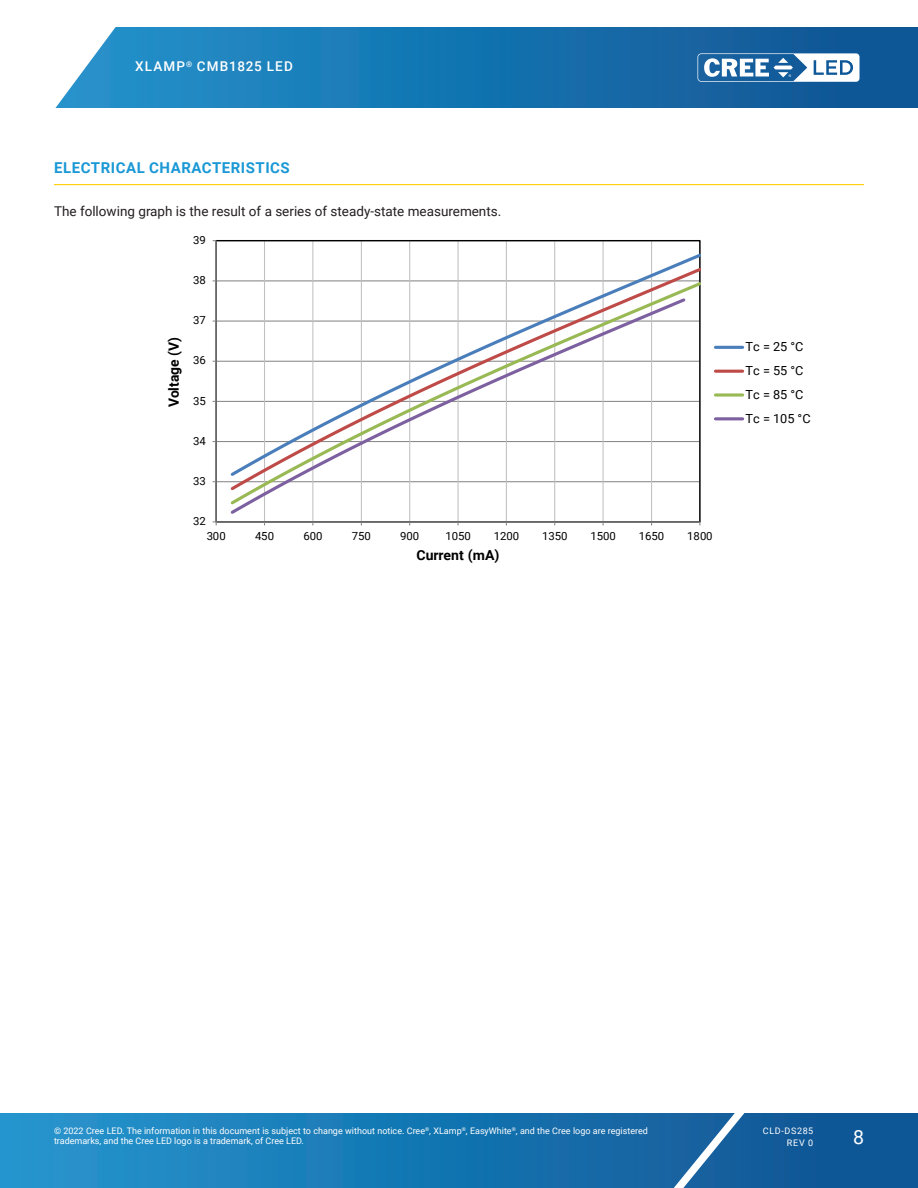
<style>
.page{position:relative;width:918px;height:1188px;background:#fff}
.page>*{position:absolute;margin:0;border:0;box-sizing:border-box;transform-origin:0 0}
.t1{font:19.5px "Roboto";color:#fff}
.Section_heading_with{font:700 15px "Roboto";letter-spacing:.035em;color:#1a98d6}
.t2{font:700 14.1px "Roboto";color:#000}
.t3{font:700 13.8px "Roboto";letter-spacing:-.005em;color:#000}
.Text_justify{font:13.5px "Roboto";color:#231f20}
.t4{font:500 13.5px "Roboto";letter-spacing:.085em;color:#fff}
.t5{font:12.45px/23.9px "Roboto";color:#000}
.t6{font:11.25px "Roboto";color:#000}
.t7{font:11.1px "Roboto";letter-spacing:-.01em;color:#000}
.t8{font:9px/10.8px "Roboto";color:#fff}
.t9{font:9px/12px "Roboto";letter-spacing:.085em;color:#fff;text-align:right}
</style>
<div class="page">
<svg style="left:0;top:1113px;width:918px;height:75px;background:#1876b2"></svg>
<svg style="left:644px;top:1113px;width:117px;height:75px;background:#296da6"></svg>
<svg style="left:55px;top:27px;width:863px;height:81px;background:#2078b2"></svg>
<svg style="left:698px;top:53px;width:162px;height:29px"></svg>
<hr style="left:54px;top:184px;width:810px;height:1px;background:#fece08">
<hr style="left:216px;top:481px;width:484px;height:1px;background:#868686">
<hr style="left:216px;top:441px;width:484px;height:1px;background:#868686">
<hr style="left:216px;top:401px;width:484px;height:1px;background:#868686">
<hr style="left:216px;top:361px;width:484px;height:1px;background:#868686">
<hr style="left:216px;top:321px;width:484px;height:1px;background:#868686">
<hr style="left:216px;top:280px;width:484px;height:1px;background:#868686">
<hr style="left:264px;top:241px;width:1px;height:281px;background:#c0c0c0">
<hr style="left:312px;top:241px;width:1px;height:281px;background:#c0c0c0">
<hr style="left:361px;top:241px;width:1px;height:281px;background:#c0c0c0">
<hr style="left:409px;top:241px;width:1px;height:281px;background:#c0c0c0">
<hr style="left:458px;top:241px;width:1px;height:281px;background:#c0c0c0">
<hr style="left:506px;top:241px;width:1px;height:281px;background:#c0c0c0">
<hr style="left:554px;top:241px;width:1px;height:281px;background:#c0c0c0">
<hr style="left:603px;top:241px;width:1px;height:281px;background:#c0c0c0">
<hr style="left:651px;top:241px;width:1px;height:281px;background:#c0c0c0">
<hr style="left:216px;top:241px;width:1px;height:281px;background:#868686">
<hr style="left:216px;top:521px;width:484px;height:1px;background:#868686">
<svg style="left:213px;top:521px;width:4px;height:4px"></svg>
<svg style="left:312px;top:265px;width:389px;height:15px"></svg>
<svg style="left:228px;top:280px;width:473px;height:227px"></svg>
<svg style="left:228px;top:296px;width:460px;height:221px"></svg>
<hr style="left:715px;top:346px;width:28px;height:3px;background:#4a7ebb">
<hr style="left:715px;top:370px;width:28px;height:3px;background:#be4b48">
<svg style="left:715px;top:393px;width:28px;height:4px"></svg>
<hr style="left:715px;top:417px;width:28px;height:3px;background:#7d60a0">
<h3 class="t4" style="left:135px;top:57px;width:159px">XLAMP<sup>®</sup> CMB1825 LED</h3>
<p class="Section_heading_with" style="left:54px;top:157px;width:237px">ELECTRICAL CHARACTERISTICS</p>
<p class="Text_justify" style="left:54px;top:202px;width:449px">The following graph is the result of a series of steady-state measurements.</p>
<p class="t7" style="left:193px;top:232px;width:14px">39</p>
<p class="t7" style="left:193px;top:272px;width:14px">38</p>
<p class="t2" style="left:164px;top:407px;width:72px;rotate:-90deg">Voltage (V)</p>
<p class="t7" style="left:193px;top:313px;width:14px">37</p>
<p class="t7" style="left:193px;top:353px;width:14px">36</p>
<p class="t7" style="left:193px;top:393px;width:14px">35</p>
<p class="t6" style="left:193px;top:433px;width:14px">34</p>
<p class="t7" style="left:193px;top:473px;width:14px">33</p>
<p class="t7" style="left:193px;top:514px;width:14px">32</p>
<p class="t7" style="left:207px;top:528px;width:21px">300</p>
<p class="t7" style="left:255px;top:528px;width:21px">450</p>
<p class="t7" style="left:303px;top:528px;width:21px">600</p>
<p class="t7" style="left:352px;top:528px;width:21px">750</p>
<p class="t7" style="left:400px;top:528px;width:21px">900</p>
<p class="t7" style="left:445px;top:528px;width:27px">1050</p>
<p class="t7" style="left:494px;top:528px;width:27px">1200</p>
<p class="t7" style="left:542px;top:528px;width:27px">1350</p>
<p class="t7" style="left:591px;top:528px;width:27px">1500</p>
<p class="t7" style="left:639px;top:528px;width:27px">1650</p>
<p class="t7" style="left:687px;top:528px;width:27px">1800</p>
<p class="t3" style="left:417px;top:545px;width:84px">Current (mA)</p>
<p class="t5" style="left:746px;top:334px;width:67px">Tc = 25 °C<br>Tc = 55 °C<br>Tc = 85 °C<br>Tc = 105 °C</p>
<p class="t8" style="left:54px;top:1125px;width:596px">© 2022 Cree LED. The information in this document is subject to change without notice. Cree<sup>®</sup>, XLamp<sup>®</sup>, EasyWhite<sup>®</sup>, and the Cree logo are registered trademarks, and the Cree LED logo is a trademark, of Cree LED.</p>
<p class="t9" style="left:763px;top:1124px;width:52px">CLD-DS285<br>REV 0</p>
<h1 class="t1" style="left:853px;top:1123px;width:12px">8</h1>
</div>
